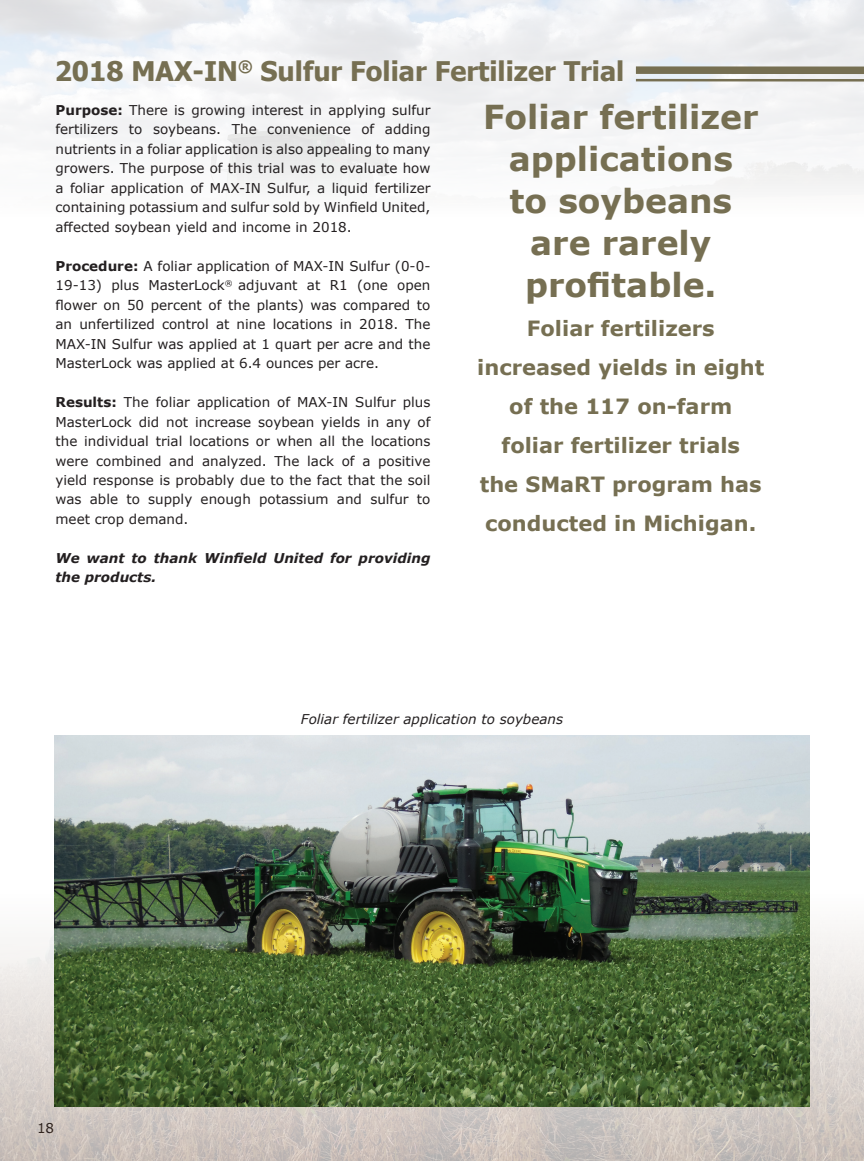
<style>
.page{position:relative;width:864px;height:1161px;background:#fff}
.page>*{position:absolute;margin:0;border:0;box-sizing:border-box;transform-origin:0 0}
.t1{font:700 33px/42px "Verdana";color:#766f52;text-align:center}
.t2{font:700 27px "Tahoma";color:#766f52}
.t3{font:700 21px/39px "Verdana";color:#766f52;text-align:center}
.t4{font:13.5px/19.5px "Verdana";color:#231f20;text-align:justify}
.t5{font:italic 700 13.5px/19.5px "Verdana";color:#231f20}
.t6{font:italic 13.5px "Verdana";color:#231f20}
.s1{font-weight:700}
</style>
<div class="page">
<div style="left:636px;top:66px;width:228px;height:8px;background:#766f52"></div>
<hr style="left:636px;top:79px;width:228px;height:3px;background:#766f52">
<img style="left:0;top:927px;width:864px;height:234px">
<img style="left:54px;top:735px;width:756px;height:371px">
<h2 class="t2" style="left:55px;top:52px;width:571px">2018 MAX-IN <sup>®</sup> Sulfur Foliar Fertilizer Trial</h2>
<p class="t4" style="left:56px;top:100px;width:377px"><span class="s1">Purpose:</span> There is growing interest in applying sulfur fertilizers to soybeans. The convenience of adding nutrients in a foliar application is also appealing to many growers. The purpose of this trial was to evaluate how a foliar application of MAX-IN Sulfur, a liquid fertilizer containing potassium and sulfur sold by Winfield United, affected soybean yield and income in 2018.</p>
<p class="t4" style="left:56px;top:256px;width:377px"><span class="s1">Procedure:</span> A foliar application of MAX-IN Sulfur (0-0- 19-13) plus MasterLock<sup>®</sup> adjuvant at R1 (one open flower on 50 percent of the plants) was compared to an unfertilized control at nine locations in 2018. The MAX-IN Sulfur was applied at 1 quart per acre and the MasterLock was applied at 6.4 ounces per acre.</p>
<p class="t4" style="left:56px;top:392px;width:377px"><span class="s1">Results:</span> The foliar application of MAX-IN Sulfur plus MasterLock did not increase soybean yields in any of the individual trial locations or when all the locations were combined and analyzed. The lack of a positive yield response is probably due to the fact that the soil was able to supply enough potassium and sulfur to meet crop demand.</p>
<p class="t5" style="left:56px;top:548px;width:376px">We want to thank Winfield United for providing the products.</p>
<h1 class="t1" style="left:483px;top:96px;width:277px">Foliar fertilizer applications<br>to soybeans are rarely profitable.</h1>
<h3 class="t3" style="left:477px;top:309px;width:289px">Foliar fertilizers increased yields in eight of the 117 on-farm foliar fertilizer trials<br>the SMaRT program has conducted in Michigan.</h3>
<p class="t4" style="left:37px;top:1118px;width:19px">18</p>
<p class="t6" style="left:301px;top:710px;width:264px">Foliar fertilizer application to soybeans</p>
</div>
